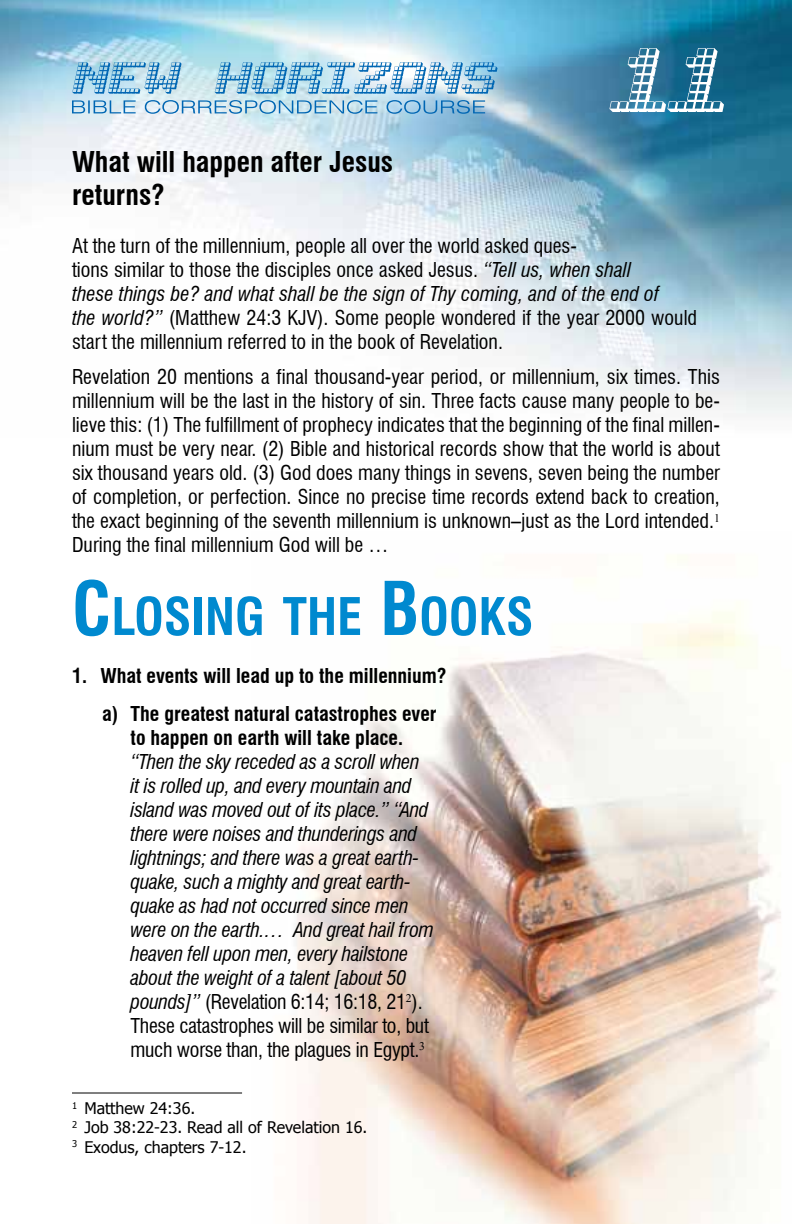
<style>
.page{position:relative;width:792px;height:1224px;background:#fff}
.page>*{position:absolute;margin:0;border:0;box-sizing:border-box;transform-origin:0 0}
.t1{font:700 condensed 50.4px "Swiss 721 BT";color:#0089cf}
.t2{font:700 condensed 28px/33.6px "Swiss 721 BT";color:#000}
.t3{font:condensed 20px/24px "Swiss 721 BT";color:#000}
.t4{font:italic condensed 20px/24px "Swiss 721 BT";letter-spacing:-.015em;color:#000}
.t5{font:700 condensed 20px/24px "Swiss 721 BT";color:#000;text-align:center}
.t6{font:16px/19.2px "Tahoma";color:#000}
.s1{font-style:italic}
.s2{font-size:72px}
.s3{font-style:normal}
</style>
<div class="page">
<img style="left:296px;top:555px;width:485px;height:669px">
<img style="left:0;top:0;width:792px;height:416px">
<svg style="left:72px;top:62px;width:426px;height:32px;background:#92c2de"></svg>
<svg style="left:72px;top:100px;width:413px;height:14px;background:#98c3de"></svg>
<hr style="left:72px;top:1093px;width:170px;height:1px;background:#000">
<svg style="left:609px;top:48px;width:115px;height:64px"></svg>
<h2 class="t2" style="left:72px;top:145px;width:323px">What will happen after Jesus returns?</h2>
<p class="t3" style="left:72px;top:234px;width:627px">At the turn of the millennium, people all over the world asked ques-<br>tions similar to those the disciples once asked Jesus. <span class="s1">“Tell us, when shall<br>these things be? and what shall be the sign of Thy coming, and of the end of<br>the world?”</span> (Matthew 24:3 KJV). Some people wondered if the year 2000 would start the millennium referred to in the book of Revelation.</p>
<p class="t3" style="left:72px;top:365px;width:649px;text-align:justify">Revelation 20 mentions a final thousand-year period, or millennium, six times. This millennium will be the last in the history of sin. Three facts cause many people to be&shy;lieve this: (1) The fulfillment of prophecy indicates that the beginning of the final millen&shy;nium must be very near. (2) Bible and historical records show that the world is about six thousand years old. (3) God does many things in sevens, seven being the number of completion, or perfection. Since no precise time records extend back to creation, the exact beginning of the seventh millennium is unknown–just as the Lord intended.<sup>1<br></sup>During the final millennium God will be …</p>
<h1 class="t1" style="left:72px;top:586px;width:463px"><span class="s2">C</span>LOSING THE <span class="s2">B</span>OOKS</h1>
<p class="t5" style="left:72px;top:664px;width:376px">1. What events will lead up to the millennium?</p>
<p class="t5" style="left:102px;top:702px;width:336px">a) The greatest natural catastrophes ever to happen on earth will take place.</p>
<p class="t4" style="left:131px;top:750px;width:305px">“Then the sky receded as a scroll when<br>it is rolled up, and every mountain and island was moved out of its place.” “And there were noises and thunderings and lightnings; and there was a great earth&shy;quake, such a mighty and great earth&shy;quake as had not occurred since men were on the earth.… And great hail from heaven fell upon men, every hailstone about the weight of a talent [about 50 pounds]” <span class="s3">(Revelation 6:14; 16:18, 21</span><sup>2</sup><span class="s3">).<br>These catastrophes will be similar to, but much worse than, the plagues in Egypt.</span><sup>3</sup></p>
<p class="t6" style="left:72px;top:1098px;width:297px"><sup>1</sup> Matthew 24:36.<br><sup>2</sup> Job 38:22-23. Read all of Revelation 16.<br><sup>3</sup> Exodus, chapters 7-12.</p>
</div>
